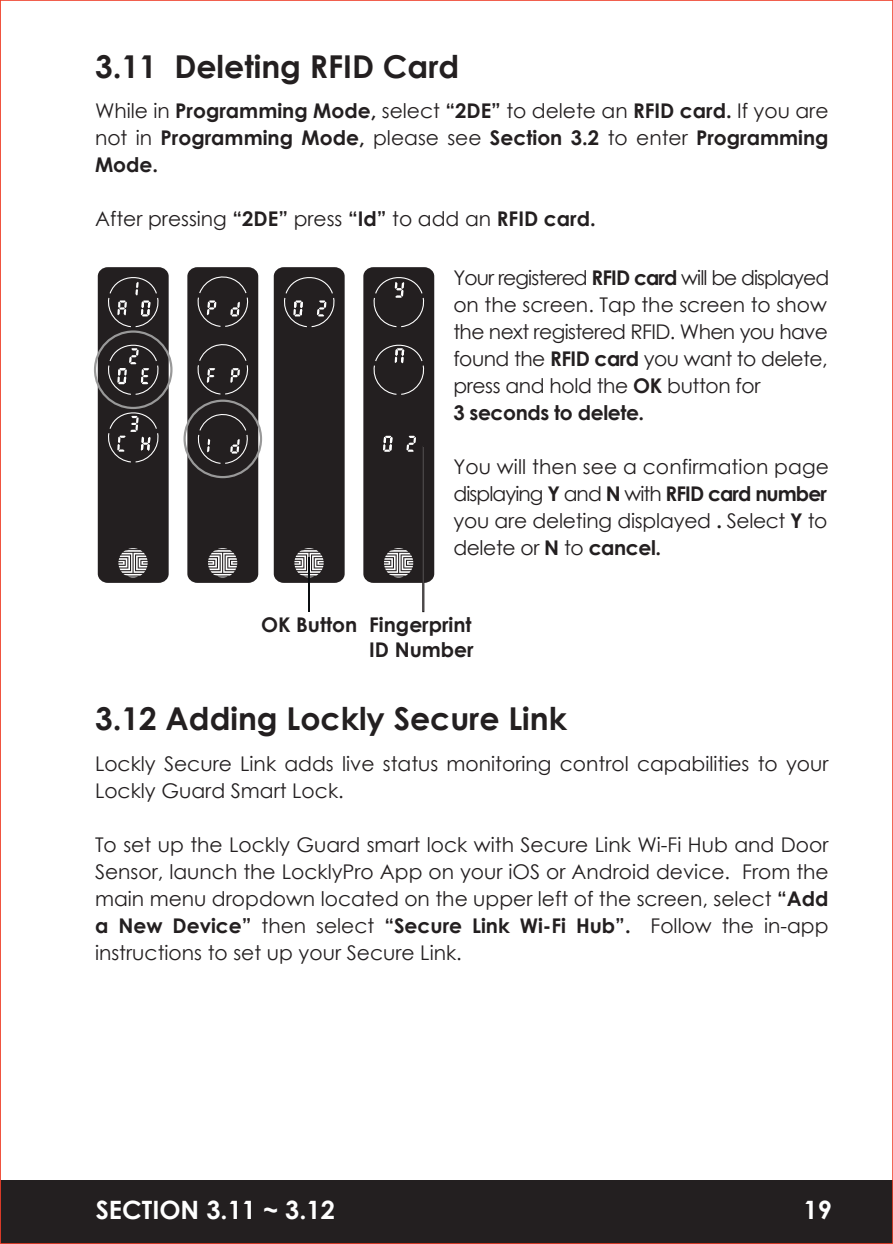
<style>
.page{position:relative;width:893px;height:1244px;background:#fff}
.page>*{position:absolute;margin:0;border:0;box-sizing:border-box;transform-origin:0 0}
.t1{font:700 31.5px "Century Gothic";color:#231f20}
.t2{font:700 25.2px "Century Gothic";color:#fff}
.t3{font:20.25px/27px "Century Gothic";color:#231f20;text-align:justify}
.t4{font:20.25px/27px "Century Gothic";letter-spacing:-.025em;color:#231f20}
.t5{font:700 20.25px/27px "Century Gothic";color:#231f20;text-align:justify}
.s1{font-weight:400}
.s2{font-weight:700}
</style>
<div class="page">
<div style="left:0;top:1180px;width:893px;height:64px;background:#231f20"></div>
<div style="left:98px;top:267px;width:71px;height:316px;background:#231f20;border-radius:10px"></div>
<svg style="left:118px;top:548px;width:30px;height:30px"></svg>
<svg style="left:108px;top:277px;width:51px;height:50px"></svg>
<svg style="left:106px;top:339px;width:55px;height:56px"></svg>
<svg style="left:108px;top:407px;width:51px;height:55px"></svg>
<div style="left:274px;top:267px;width:71px;height:316px;background:#231f20;border-radius:10px"></div>
<svg style="left:294px;top:548px;width:30px;height:30px"></svg>
<svg style="left:284px;top:277px;width:51px;height:50px"></svg>
<div style="left:187px;top:267px;width:71px;height:316px;background:#231f20;border-radius:10px"></div>
<svg style="left:208px;top:548px;width:30px;height:30px"></svg>
<svg style="left:197px;top:276px;width:52px;height:51px"></svg>
<svg style="left:197px;top:344px;width:52px;height:50px"></svg>
<svg style="left:196px;top:411px;width:53px;height:53px"></svg>
<div style="left:363px;top:267px;width:71px;height:316px;background:#231f20;border-radius:10px"></div>
<svg style="left:384px;top:548px;width:30px;height:30px"></svg>
<svg style="left:373px;top:344px;width:52px;height:51px"></svg>
<svg style="left:383px;top:436px;width:9px;height:16px"></svg>
<svg style="left:406px;top:436px;width:10px;height:16px"></svg>
<svg style="left:373px;top:277px;width:52px;height:50px"></svg>
<div style="left:94px;top:330px;width:79px;height:79px;border:2px solid #999;border-radius:50%"></div>
<div style="left:183px;top:400px;width:79px;height:78px;border:2px solid #999;border-radius:50%"></div>
<hr style="left:309px;top:557px;width:1px;height:54px;background:#0b0e11">
<div style="left:422px;top:446px;width:2px;height:166px;background:#fff;border:1px solid #231f20"></div>
<h1 class="t1" style="left:95px;top:43px;width:366px">3.11 Deleting RFID Card</h1>
<p class="t5" style="left:95px;top:96px;width:735px"><span class="s1">While in</span> Programming Mode, <span class="s1">select</span> “2DE” <span class="s1">to delete an</span> RFID card. <span class="s1">If you are not in</span> Programming Mode, <span class="s1">please see</span> Section 3.2 <span class="s1">to enter</span> Programming Mode.</p>
<p class="t3" style="left:95px;top:205px;width:502px">After pressing <span class="s2">“2DE”</span> press <span class="s2">“Id”</span> to add an <span class="s2">RFID card.</span></p>
<p class="t4" style="left:453px;top:263px;width:377px">Your registered <span class="s2">RFID card</span> will be displayed on the screen. Tap the screen to show the next registered RFID. When you have found the <span class="s2">RFID card</span> you want to delete, press and hold the <span class="s2">OK</span> button for<br><span class="s2">3 seconds to delete.</span></p>
<p class="t3" style="left:453px;top:452px;width:377px">You will then see a confirmation page displaying <span class="s2">Y</span> and <span class="s2">N</span> with <span class="s2">RFID card number </span>you are deleting displayed <span class="s2">.</span> Select <span class="s2">Y</span> to delete or <span class="s2">N</span> to <span class="s2">cancel.</span></p>
<p class="t5" style="left:261px;top:612px;width:214px;line-height:24.3px;text-align:right">OK Button Fingerprint<br>ID Number</p>
<h1 class="t1" style="left:95px;top:695px;width:473px">3.12 Adding Lockly Secure Link</h1>
<p class="t3" style="left:95px;top:750px;width:735px">Lockly Secure Link adds live status monitoring control capabilities to your<br>Lockly Guard Smart Lock.</p>
<p class="t3" style="left:95px;top:831px;width:735px">To set up the Lockly Guard smart lock with Secure Link Wi-Fi Hub and Door Sensor, launch the LocklyPro App on your iOS or Android device. From the main menu dropdown located on the upper left of the screen, select <span class="s2">“Add a New Device”</span> then select <span class="s2">“Secure Link Wi-Fi Hub”.</span> Follow the in-app instructions to set up your Secure Link.</p>
<p class="t2" style="left:96px;top:1191px;width:241px">SECTION 3.11 ~ 3.12</p>
<p class="t2" style="left:804px;top:1191px;width:30px">19</p>
</div>
